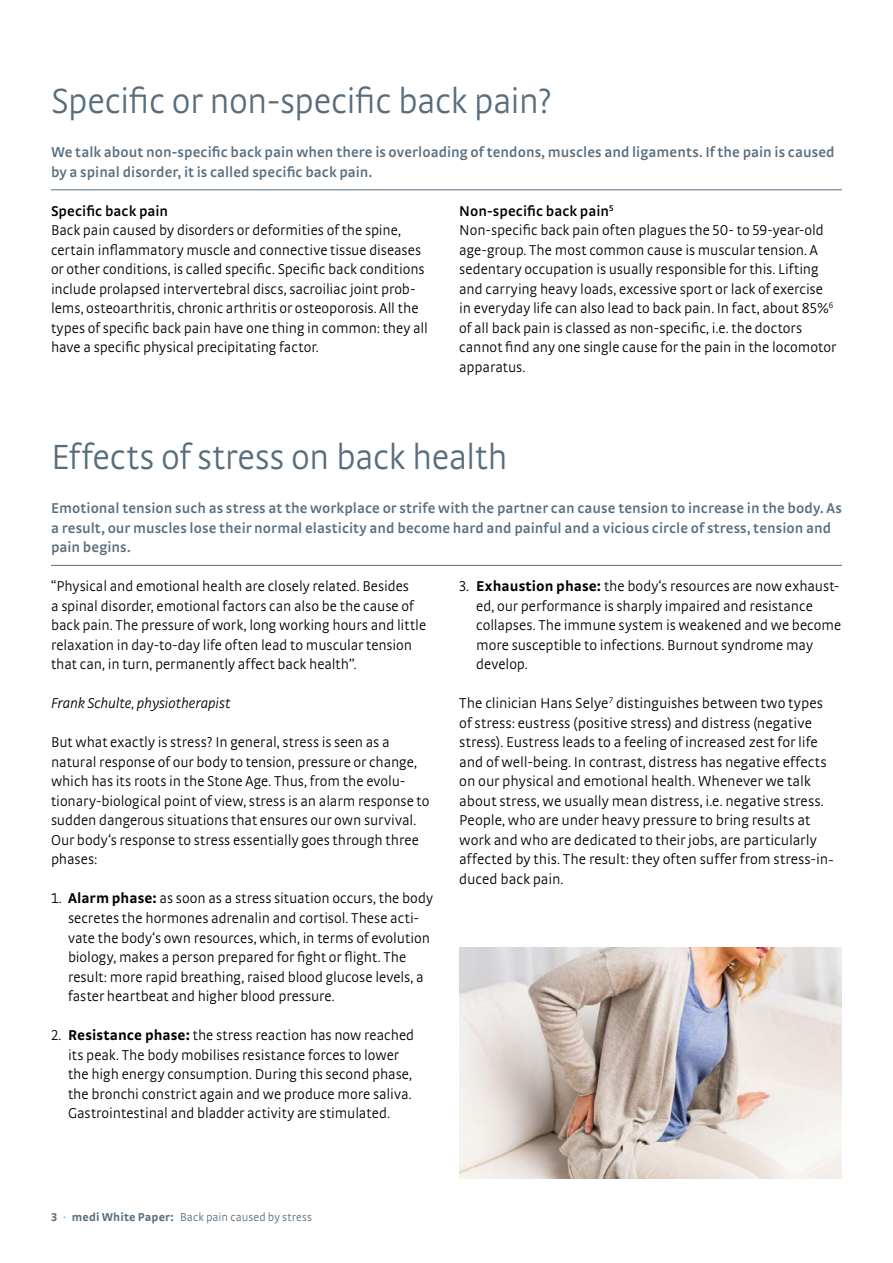
<style>
.page{position:relative;width:893px;height:1263px;background:#fff}
.page>*{position:absolute;margin:0;border:0;box-sizing:border-box;transform-origin:0 0}
.t1{font:300 36.75px "medi Strada Pro";letter-spacing:-.015em;color:#576d7e}
.t2{font:300 15px/19.5px "medi Strada Pro";letter-spacing:-.005em;color:#000}
.t3{font:600 15px/19.5px "medi Strada Pro";letter-spacing:.005em;color:#576d7e}
.t4{font:italic 300 15px "medi Strada Pro";letter-spacing:-.005em;color:#000}
.t5{font:600 15px "medi Strada Pro";color:#000}
.t6{font:300 12px "medi Strada Pro";letter-spacing:.01em;color:#576d7e}
.s1{font-weight:600}
.s2{font-weight:700}
</style>
<div class="page">
<hr style="left:51px;top:190px;width:791px;height:1px;background:#576d7e">
<hr style="left:51px;top:565px;width:791px;height:1px;background:#576d7e">
<img style="left:459px;top:947px;width:383px;height:232px">
<h1 class="t1" style="left:51px;top:79px;width:503px">Specific or non-specific back pain?</h1>
<p class="t3" style="left:51px;top:142px;width:785px">We talk about non-specific back pain when there is overloading of tendons, muscles and ligaments. If the pain is caused by a spinal disorder, it is called specific back pain.</p>
<p class="t5" style="left:51px;top:201px;width:119px">Specific back pain</p>
<p class="t2" style="left:51px;top:220px;width:378px">Back pain caused by disorders or deformities of the spine, certain inflammatory muscle and connective tissue diseases or other conditions, is called specific. Specific back conditions include prolapsed intervertebral discs, sacroiliac joint prob&shy;lems, osteoarthritis, chronic arthritis or osteoporosis. All the types of specific back pain have one thing in common: they all have a specific physical precipitating factor.</p>
<p class="t2" style="left:459px;top:201px;width:378px"><span class="s1">Non-specific back pain</span><sup>5<br></sup>Non-specific back pain often plagues the 50- to 59-year-old age-group. The most common cause is muscular tension. A sedentary occupation is usually responsible for this. Lifting and carrying heavy loads, excessive sport or lack of exercise in everyday life can also lead to back pain. In fact, about 85%<sup>6 </sup>of all back pain is classed as non-specific, i.e. the doctors cannot find any one single cause for the pain in the locomotor apparatus.</p>
<h1 class="t1" style="left:51px;top:435px;width:458px">Effects of stress on back health</h1>
<p class="t3" style="left:51px;top:498px;width:792px">Emotional tension such as stress at the workplace or strife with the partner can cause tension to increase in the body. As a result, our muscles lose their normal elasticity and become hard and painful and a vicious circle of stress, tension and pain begins.</p>
<p class="t2" style="left:51px;top:576px;width:377px">“Physical and emotional health are closely related. Besides<br>a spinal disorder, emotional factors can also be the cause of back pain. The pressure of work, long working hours and little relaxation in day-to-day life often lead to muscular tension that can, in turn, permanently affect back health”.</p>
<p class="t4" style="left:51px;top:694px;width:181px">Frank Schulte, physiotherapist</p>
<p class="t2" style="left:51px;top:732px;width:380px">But what exactly is stress? In general, stress is seen as a natural response of our body to tension, pressure or change, which has its roots in the Stone Age. Thus, from the evolu&shy;tionary-biological point of view, stress is an alarm response to sudden dangerous situations that ensures our own survival.<br>Our body‘s response to stress essentially goes through three phases:</p>
<p class="t2" style="left:68px;top:888px;width:367px;text-indent:-17px">1. <span class="s2">Alarm phase:</span> as soon as a stress situation occurs, the body secretes the hormones adrenalin and cortisol. These acti&shy;vate the body‘s own resources, which, in terms of evolution biology, makes a person prepared for fight or flight. The result: more rapid breathing, raised blood glucose levels, a faster heartbeat and higher blood pressure.</p>
<p class="t2" style="left:68px;top:1025px;width:348px;text-indent:-17px">2. <span class="s2">Resistance phase:</span> the stress reaction has now reached its peak. The body mobilises resistance forces to lower the high energy consumption. During this second phase, the bronchi constrict again and we produce more saliva.<br>Gastrointestinal and bladder activity are stimulated.</p>
<p class="t2" style="left:476px;top:576px;width:366px;text-indent:-17px">3. <span class="s2">Exhaustion phase:</span> the body‘s resources are now exhaust&shy;ed, our performance is sharply impaired and resistance collapses. The immune system is weakened and we become more susceptible to infections. Burnout syndrome may develop.</p>
<p class="t2" style="left:459px;top:693px;width:376px">The clinician Hans Selye<sup>7</sup> distinguishes between two types of stress: eustress (positive stress) and distress (negative stress). Eustress leads to a feeling of increased zest for life and of well-being. In contrast, distress has negative effects on our physical and emotional health. Whenever we talk about stress, we usually mean distress, i.e. negative stress.<br>People, who are under heavy pressure to bring results at work and who are dedicated to their jobs, are particularly affected by this. The result: they often suffer from stress-in&shy;duced back pain.</p>
<p class="t6" style="left:51px;top:1209px;width:262px"><span class="s2">3</span> · <span class="s2">medi White Paper:</span> Back pain caused by stress</p>
</div>
